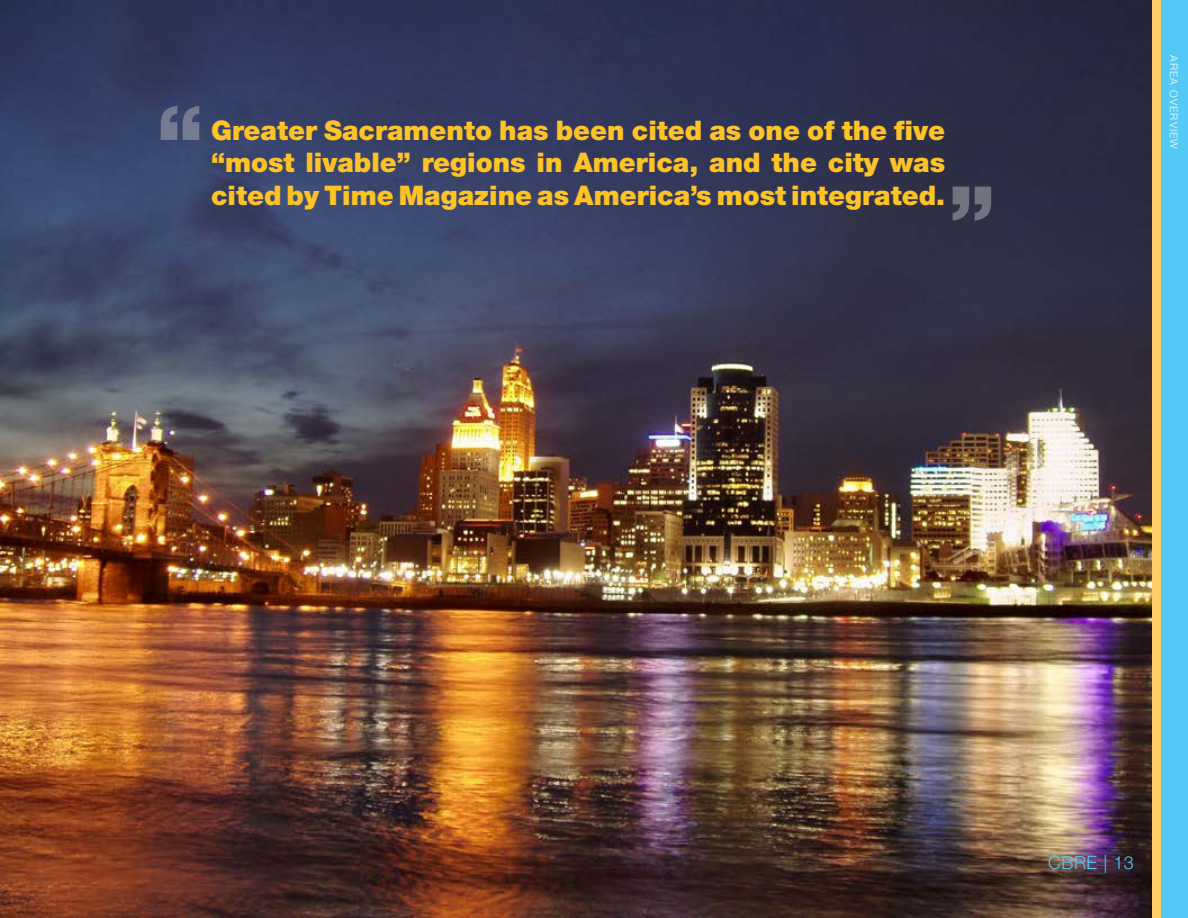
<style>
.page{position:relative;width:1188px;height:918px;background:#fff}
.page>*{position:absolute;margin:0;border:0;box-sizing:border-box;transform-origin:0 0}
.t1{font:900 90px "Helvetica Neue LT Std";color:#a3a5a8}
.t2{font:900 27px/32.4px "Helvetica Neue LT Std";color:#ffc325;text-align:justify}
.t3{font:300 18px "Helvetica Neue LT Std";letter-spacing:.03em;color:#54c9f5}
.t4{font:300 10.5px "Helvetica Neue LT Std";color:#fff}
</style>
<div class="page">
<img style="left:0;top:0;width:1152px;height:918px">
<div style="left:1152px;top:0;width:36px;height:918px;background:#ffce69"></div>
<div style="left:1161px;top:0;width:27px;height:918px;background:#54c9f5"></div>
<h1 class="t1" style="left:157px;top:84px;width:48px">“</h1>
<p class="t2" style="left:211px;top:114px;width:736px">Greater Sacramento has been cited as one of the five “most livable” regions in America, and the city was cited by Time Magazine as America’s most integrated.</p>
<h1 class="t1" style="left:949px;top:165px;width:48px">”</h1>
<p class="t4" style="left:1180px;top:55px;width:95px;rotate:90deg">Area Overview</p>
<p class="t3" style="left:1048px;top:852px;width:87px">CBRE | 13</p>
</div>
